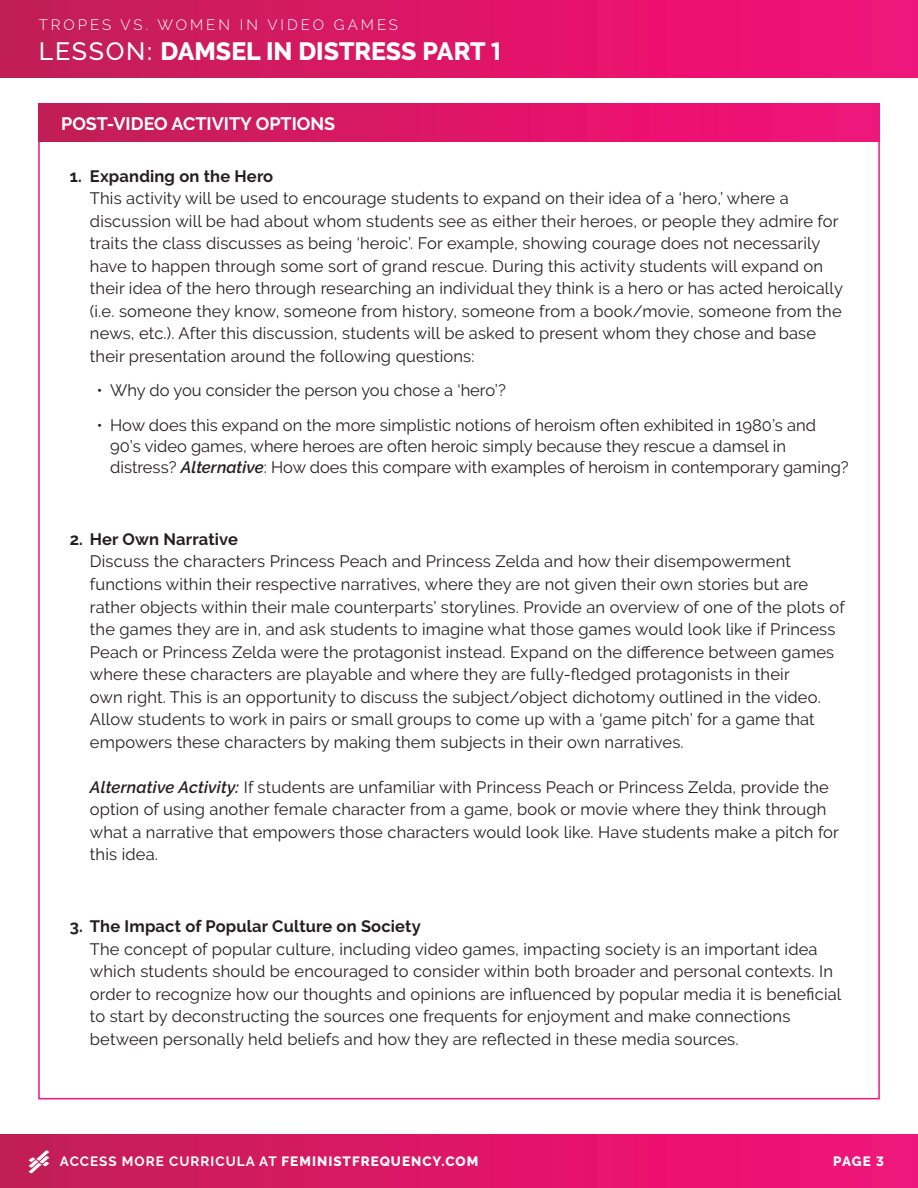
<style>
.page{position:relative;width:918px;height:1188px;background:#fff}
.page>*{position:absolute;margin:0;border:0;box-sizing:border-box;transform-origin:0 0}
.t1{font:800 25.05px "Raleway";color:#fff}
.t2{font:700 18px "Raleway";color:#fff}
.t3{font:16.5px/22.5px "Raleway";letter-spacing:.01em;color:#231f20}
.t4{font:700 16.5px "Raleway";letter-spacing:.01em;color:#231f20}
.t5{font:300 15px "Raleway";letter-spacing:.2em;color:#fff}
.t6{font:700 13.5px "Raleway";letter-spacing:.075em;color:#fff}
.t7{font:800 13.5px "Raleway";color:#fff}
.s1{font-weight:500}
.s2{font-family:"Gotham";font-weight:700}
.s3{font-weight:600;font-style:italic}
.s4{font-weight:800}
</style>
<div class="page">
<div style="left:0;top:0;width:918px;height:77px;background:linear-gradient(to right,#c31e54,#f6107b)"></div>
<div style="left:0;top:1134px;width:918px;height:54px;background:linear-gradient(to right,#c31e54,#f6107b)"></div>
<svg style="left:28px;top:1150px;width:22px;height:23px"></svg>
<div style="left:39px;top:104px;width:841px;height:38px;background:linear-gradient(to right,#c31e54,#f6107b)"></div>
<p class="t5" style="left:39px;top:16px;width:361px">TROPES VS. WOMEN IN VIDEO GAMES</p>
<h1 class="t1" style="left:39px;top:37px;width:464px"><span class="s1">LESSON:</span> DAMSEL IN DISTRESS PART <span class="s2">1</span></h1>
<p class="t2" style="left:61px;top:113px;width:276px">POST-VIDEO ACTIVITY OPTIONS</p>
<p class="t4" style="left:70px;top:167px;width:205px">1. Expanding on the Hero</p>
<p class="t3" style="left:90px;top:187px;width:755px">This activity will be used to encourage students to expand on their idea of a ‘hero,’ where a discussion will be had about whom students see as either their heroes, or people they admire for traits the class discusses as being ‘heroic’. For example, showing courage does not necessarily have to happen through some sort of grand rescue. During this activity students will expand on their idea of the hero through researching an individual they think is a hero or has acted heroically (i.e. someone they know, someone from history, someone from a book/movie, someone from the news, etc.). After this discussion, students will be asked to present whom they chose and base their presentation around the following questions:</p>
<p class="t3" style="left:97px;top:379px;width:411px">• Why do you consider the person you chose a ‘hero’?</p>
<p class="t3" style="left:110px;top:415px;width:740px;line-height:21px;text-indent:-13px">• How does this expand on the more simplistic notions of heroism often exhibited in 1980’s and<br>90’s video games, where heroes are often heroic simply because they rescue a damsel in distress? <span class="s3">Alternative</span>: How does this compare with examples of heroism in contemporary gaming?</p>
<p class="t4" style="left:70px;top:530px;width:170px">2. Her Own Narrative</p>
<p class="t3" style="left:90px;top:550px;width:756px">Discuss the characters Princess Peach and Princess Zelda and how their disempowerment functions within their respective narratives, where they are not given their own stories but are rather objects within their male counterparts’ storylines. Provide an overview of one of the plots of the games they are in, and ask students to imagine what those games would look like if Princess Peach or Princess Zelda were the protagonist instead. Expand on the difference between games where these characters are playable and where they are fully-fledged protagonists in their<br>own right. This is an opportunity to discuss the subject/object dichotomy outlined in the video.<br>Allow students to work in pairs or small groups to come up with a ‘game pitch’ for a game that empowers these characters by making them subjects in their own narratives.</p>
<p class="t3" style="left:90px;top:775px;width:751px"><span class="s3">Alternative Activity:</span> If students are unfamiliar with Princess Peach or Princess Zelda, provide the option of using another female character from a game, book or movie where they think through what a narrative that empowers those characters would look like. Have students make a pitch for this idea.</p>
<p class="t4" style="left:70px;top:917px;width:353px">3. The Impact of Popular Culture on Society</p>
<p class="t3" style="left:90px;top:937px;width:753px">The concept of popular culture, including video games, impacting society is an important idea which students should be encouraged to consider within both broader and personal contexts. In order to recognize how our thoughts and opinions are influenced by popular media it is beneficial to start by deconstructing the sources one frequents for enjoyment and make connections between personally held beliefs and how they are reflected in these media sources.</p>
<p class="t6" style="left:60px;top:1153px;width:420px">ACCESS MORE CURRICULA AT <span class="s4">FEMINISTFREQUENCY.COM</span></p>
<p class="t7" style="left:833px;top:1153px;width:53px">PAGE <span class="s2">3</span></p>
</div>
